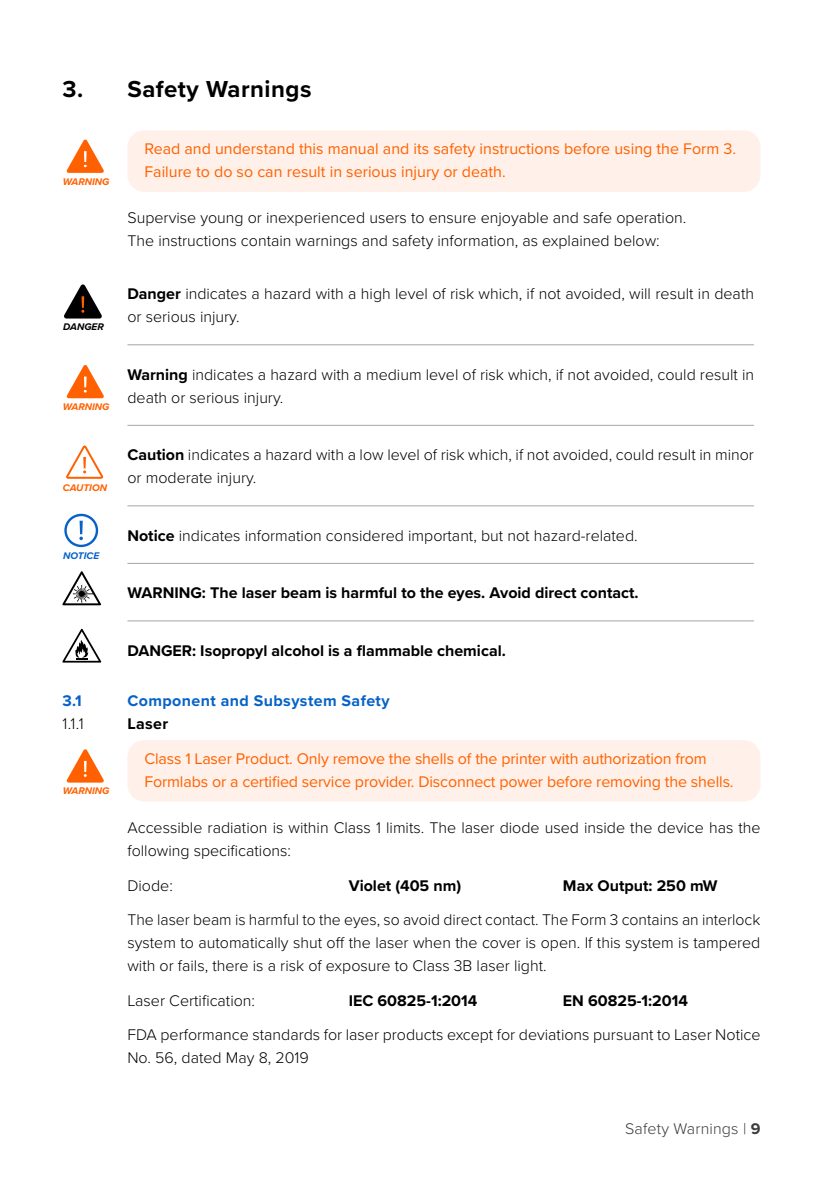
<style>
.page{position:relative;width:840px;height:1191px;background:#fff}
.page>*{position:absolute;margin:0;border:0;box-sizing:border-box;transform-origin:0 0}
.t1{font:700 24px "Proxima Nova";letter-spacing:.02em;color:#000}
.t2{font:300 16px/23px "Proxima Nova";color:#000}
.t3{font:16px/23px "Proxima Nova";letter-spacing:-.01em;color:#ff6101}
.t4{font:700 16px "Proxima Nova";color:#000}
.t5{font:700 16px "Proxima Nova";letter-spacing:.025em;color:#0762c8}
.t6{font:300 16px "Proxima Nova";letter-spacing:.01em;color:#3c3c3b}
.t7{font:italic 700 10px "Proxima Nova";color:#ff6101}
.t8{font:italic 700 10px "Proxima Nova";color:#000}
.t9{font:italic 700 10px "Proxima Nova";color:#0762c8}
.s1{font-weight:700}
</style>
<div class="page">
<div style="left:127px;top:130px;width:633px;height:62px;background:#fff1e9;border-radius:17px"></div>
<div style="left:127px;top:740px;width:633px;height:61px;background:#fff1e9;border-radius:17px"></div>
<hr style="left:127px;top:344px;width:626px;height:1px;background:#a4a6a8">
<hr style="left:127px;top:425px;width:626px;height:1px;background:#a4a6a8">
<hr style="left:127px;top:505px;width:626px;height:1px;background:#a4a6a8">
<hr style="left:127px;top:563px;width:626px;height:1px;background:#a4a6a8">
<hr style="left:127px;top:620px;width:626px;height:1px;background:#a4a6a8">
<svg style="left:64px;top:139px;width:40px;height:340px"></svg>
<svg style="left:79px;top:521px;width:4px;height:13px"></svg>
<svg style="left:79px;top:536px;width:4px;height:4px"></svg>
<div style="left:64px;top:514px;width:34px;height:33px;border:2px solid #0762c8;border-radius:50%"></div>
<svg style="left:62px;top:571px;width:39px;height:34px"></svg>
<svg style="left:62px;top:629px;width:42px;height:154px"></svg>
<h1 class="t1" style="left:62px;top:71px;width:250px">3. Safety Warnings</h1>
<p class="t7" style="left:63px;top:174px;width:48px">WARNING</p>
<p class="t8" style="left:63px;top:319px;width:42px">DANGER</p>
<p class="t7" style="left:63px;top:399px;width:48px">WARNING</p>
<p class="t7" style="left:63px;top:480px;width:46px">CAUTION</p>
<p class="t9" style="left:63px;top:548px;width:37px">NOTICE</p>
<p class="t3" style="left:144px;top:137px;width:593px">Read and understand this manual and its safety instructions before using the Form 3.<br>Failure to do so can result in serious injury or death.</p>
<p class="t2" style="left:127px;top:205px;width:560px">Supervise young or inexperienced users to ensure enjoyable and safe operation.<br>The instructions contain warnings and safety information, as explained below:</p>
<p class="t2" style="left:127px;top:281px;width:627px"><span class="s1">Danger</span> indicates a hazard with a high level of risk which, if not avoided, will result in death or serious injury.</p>
<p class="t2" style="left:127px;top:362px;width:627px"><span class="s1">Warning</span> indicates a hazard with a medium level of risk which, if not avoided, could result in death or serious injury.</p>
<p class="t2" style="left:127px;top:442px;width:627px"><span class="s1">Caution</span> indicates a hazard with a low level of risk which, if not avoided, could result in minor or moderate injury.</p>
<p class="t2" style="left:127px;top:523px;width:511px"><span class="s1">Notice</span> indicates information considered important, but not hazard-related.</p>
<p class="t4" style="left:127px;top:581px;width:512px">WARNING: The laser beam is harmful to the eyes. Avoid direct contact.</p>
<p class="t4" style="left:127px;top:638px;width:379px">DANGER: Isopropyl alcohol is a flammable chemical.</p>
<p class="t5" style="left:62px;top:689px;width:21px">3.1</p>
<p class="t5" style="left:127px;top:689px;width:263px">Component and Subsystem Safety</p>
<p class="t2" style="left:62px;top:711px;width:23px">1.1.1</p>
<p class="t4" style="left:127px;top:712px;width:42px">Laser</p>
<p class="t3" style="left:144px;top:746px;width:590px">Class 1 Laser Product. Only remove the shells of the printer with authorization from<br>Formlabs or a certified service provider. Disconnect power before removing the shells.</p>
<p class="t2" style="left:127px;top:815px;width:634px">Accessible radiation is within Class 1 limits. The laser diode used inside the device has the following specifications:</p>
<p class="t2" style="left:127px;top:872px;width:47px">Diode:</p>
<p class="t4" style="left:348px;top:873px;width:114px">Violet (405 nm)</p>
<p class="t4" style="left:562px;top:873px;width:156px">Max Output: 250 mW</p>
<p class="t2" style="left:127px;top:907px;width:634px;text-align:justify">The laser beam is harmful to the eyes, so avoid direct contact. The Form 3 contains an interlock system to automatically shut off the laser when the cover is open. If this system is tampered with or fails, there is a risk of exposure to Class 3B laser light.</p>
<p class="t2" style="left:127px;top:987px;width:129px">Laser Certification:</p>
<p class="t4" style="left:348px;top:988px;width:130px">IEC 60825-1:2014</p>
<p class="t4" style="left:562px;top:988px;width:126px">EN 60825-1:2014</p>
<p class="t2" style="left:127px;top:1022px;width:634px">FDA performance standards for laser products except for deviations pursuant to Laser Notice<br>No. 56, dated May 8, 2019</p>
<p class="t7" style="left:63px;top:783px;width:48px">WARNING</p>
<p class="t6" style="left:624px;top:1116px;width:137px">Safety Warnings | <span class="s1">9</span></p>
</div>
